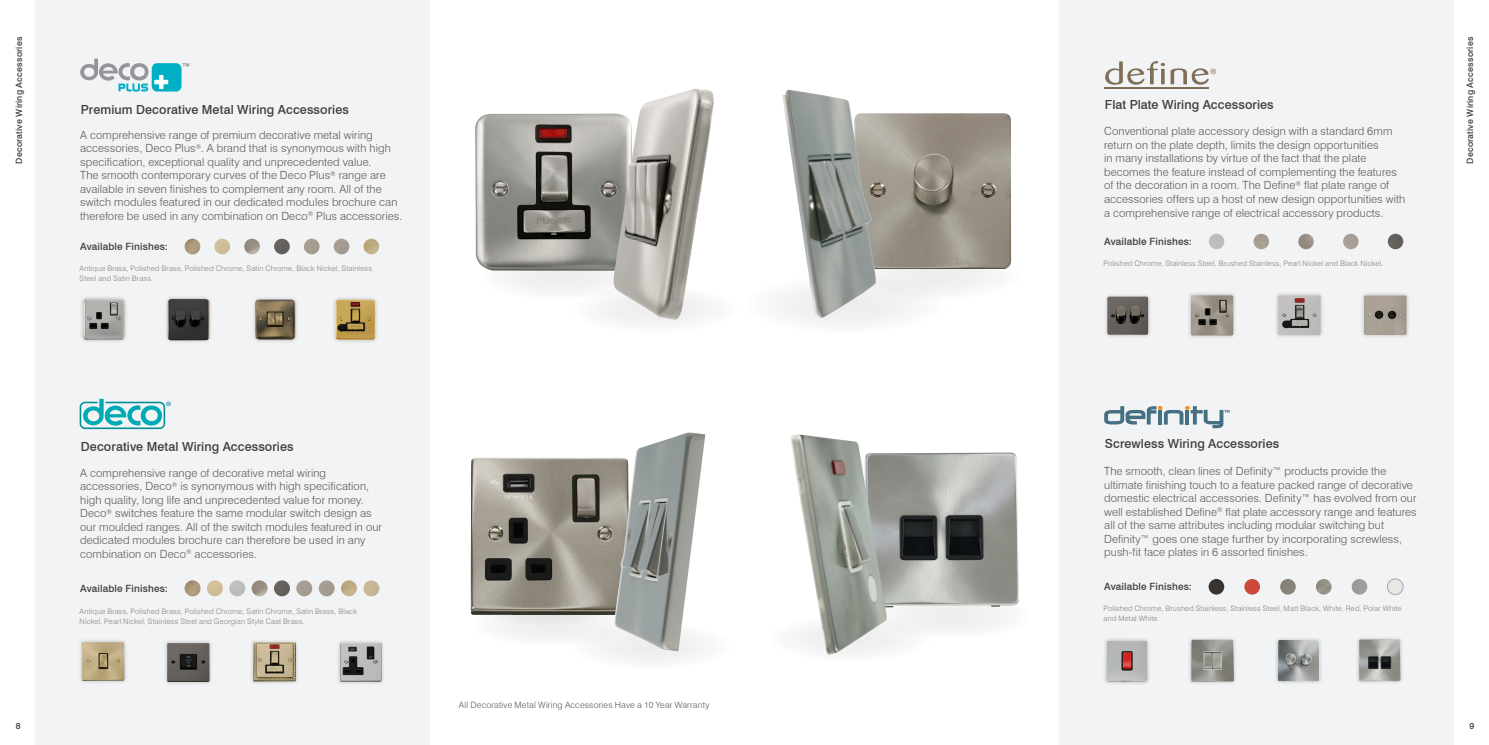
<style>
.page{position:relative;width:1489px;height:745px;background:#fff}
.page>*{position:absolute;margin:0;border:0;box-sizing:border-box;transform-origin:0 0}
.Page_Text{font:500 12.5px "Swiss 721 BT";letter-spacing:.01em;color:#3e3e3f}
.t1{font:300 11.25px/13.5px "Swiss 721 BT";letter-spacing:.01em;color:#57585a}
.Page_Text-2{font:500 10px "Swiss 721 BT";letter-spacing:.015em;color:#3e3e3f}
.Page_Text-3{font:500 8.75px "Swiss 721 BT";letter-spacing:.02em;color:#3e3e3f}
.t2{font:300 8.75px "Swiss 721 BT";letter-spacing:.02em;color:#57585a}
.t3{font:300 7.5px/10px "Swiss 721 BT";letter-spacing:.025em;color:#808285}
</style>
<div class="page">
<img style="left:475px;top:113px;width:137px;height:154px">
<div style="left:569px;top:285px;width:172px;height:48px;background:#f9f9f9;border-radius:50%"></div>
<div style="left:866px;top:592px;width:168px;height:47px;background:#f3f3f3;border-radius:50%"></div>
<div style="left:468px;top:600px;width:168px;height:47px;background:#f5f5f5;border-radius:50%"></div>
<div style="left:845px;top:250px;width:179px;height:50px;background:#f3f3f3;border-radius:50%"></div>
<div style="left:1059px;top:0;width:394px;height:744px;background:#f2f3f4"></div>
<div style="left:35px;top:0;width:394px;height:744px;background:#f2f3f4"></div>
<img style="left:1208px;top:233px;width:16px;height:16px;border-radius:8px">
<img style="left:1253px;top:233px;width:15px;height:16px;border-radius:8px">
<img style="left:1298px;top:233px;width:15px;height:16px;border-radius:8px">
<img style="left:1342px;top:233px;width:16px;height:16px;border-radius:8px">
<img style="left:1387px;top:233px;width:16px;height:16px;border-radius:8px">
<svg style="left:1105px;top:61px;width:59px;height:24px"></svg>
<hr style="left:1103px;top:87px;width:104px;height:2px;background:#806f57">
<svg style="left:1170px;top:68px;width:45px;height:17px"></svg>
<div style="left:79px;top:295px;width:49px;height:49px;background:#231f20;opacity:.25"></div>
<img style="left:83px;top:298px;width:42px;height:42px">
<div style="left:164px;top:295px;width:49px;height:49px;background:#231f20;opacity:.25"></div>
<img style="left:168px;top:299px;width:41px;height:41px">
<div style="left:251px;top:296px;width:48px;height:47px;background:#231f20;opacity:.25"></div>
<img style="left:255px;top:299px;width:40px;height:40px">
<div style="left:332px;top:296px;width:47px;height:47px;background:#231f20;opacity:.25"></div>
<img style="left:335px;top:299px;width:40px;height:41px">
<div style="left:152px;top:63px;width:29px;height:28px;background:#00aec5;border-radius:6px"></div>
<svg style="left:80px;top:59px;width:88px;height:32px"></svg>
<svg style="left:182px;top:63px;width:7px;height:3px"></svg>
<div style="left:1273px;top:635px;width:50px;height:49px;background:#231f20;opacity:.25"></div>
<img style="left:1277px;top:639px;width:42px;height:42px">
<div style="left:1354px;top:635px;width:50px;height:49px;background:#231f20;opacity:.25"></div>
<img style="left:1358px;top:639px;width:42px;height:42px">
<div style="left:1187px;top:635px;width:50px;height:50px;background:#231f20;opacity:.25"></div>
<img style="left:1190px;top:639px;width:43px;height:42px">
<img style="left:887px;top:452px;width:131px;height:155px">
<img style="left:875px;top:113px;width:136px;height:156px">
<svg style="left:477px;top:253px;width:168px;height:47px;fill:#f0f0f0"></svg>
<div style="left:1102px;top:636px;width:48px;height:49px;background:#231f20;opacity:.25"></div>
<img style="left:1106px;top:640px;width:41px;height:41px">
<img style="left:1315px;top:578px;width:16px;height:16px;border-radius:8px">
<img style="left:1351px;top:578px;width:16px;height:16px;border-radius:8px">
<img style="left:1279px;top:578px;width:16px;height:16px;border-radius:8px">
<div style="left:1387px;top:578px;width:15px;height:16px;background:#231f20;opacity:.2"></div>
<img style="left:1387px;top:578px;width:15px;height:16px;border-radius:8px">
<div style="left:1386px;top:578px;width:17px;height:16px;border:1px solid #a8a9ad;border-radius:50%"></div>
<img style="left:1244px;top:578px;width:15px;height:16px;border-radius:8px">
<img style="left:1208px;top:578px;width:16px;height:16px;border-radius:8px">
<svg style="left:1104px;top:406px;width:125px;height:22px"></svg>
<div style="left:765px;top:614px;width:168px;height:47px;background:#f8f8f8;border-radius:50%"></div>
<img style="left:790px;top:434px;width:97px;height:220px">
<img style="left:185px;top:238px;width:15px;height:16px;border-radius:8px">
<img style="left:214px;top:238px;width:16px;height:16px;border-radius:8px">
<img style="left:304px;top:238px;width:15px;height:16px;border-radius:8px">
<img style="left:244px;top:238px;width:16px;height:16px;border-radius:8px">
<img style="left:334px;top:238px;width:15px;height:16px;border-radius:8px">
<img style="left:274px;top:238px;width:16px;height:16px;border-radius:8px">
<img style="left:363px;top:238px;width:16px;height:16px;border-radius:8px">
<img style="left:185px;top:580px;width:15px;height:16px;border-radius:8px">
<img style="left:207px;top:580px;width:16px;height:16px;border-radius:8px">
<img style="left:229px;top:580px;width:16px;height:16px;border-radius:8px">
<img style="left:296px;top:580px;width:16px;height:16px;border-radius:8px">
<img style="left:252px;top:580px;width:15px;height:16px;border-radius:8px">
<img style="left:319px;top:580px;width:15px;height:16px;border-radius:8px">
<img style="left:274px;top:580px;width:16px;height:16px;border-radius:8px">
<img style="left:341px;top:580px;width:16px;height:16px;border-radius:8px">
<img style="left:363px;top:580px;width:16px;height:16px;border-radius:8px">
<div style="left:78px;top:637px;width:50px;height:47px;background:#231f20;opacity:.25"></div>
<img style="left:82px;top:641px;width:42px;height:39px">
<div style="left:163px;top:638px;width:50px;height:47px;background:#231f20;opacity:.25"></div>
<img style="left:167px;top:642px;width:42px;height:39px">
<div style="left:336px;top:638px;width:49px;height:47px;background:#231f20;opacity:.25"></div>
<img style="left:340px;top:642px;width:42px;height:39px">
<div style="left:249px;top:638px;width:50px;height:47px;background:#231f20;opacity:.25"></div>
<img style="left:253px;top:641px;width:43px;height:40px">
<svg style="left:462px;top:579px;width:162px;height:45px"></svg>
<img style="left:470px;top:457px;width:144px;height:157px">
<svg style="left:80px;top:398px;width:91px;height:31px"></svg>
<div style="left:568px;top:622px;width:167px;height:47px;background:#f7f7f7;border-radius:50%"></div>
<img style="left:614px;top:432px;width:91px;height:219px">
<div style="left:740px;top:275px;width:210px;height:58px;background:#f7f7f7;border-radius:50%"></div>
<img style="left:782px;top:90px;width:93px;height:228px">
<div style="left:1360px;top:292px;width:49px;height:46px;background:#231f20;opacity:.25"></div>
<img style="left:1363px;top:295px;width:43px;height:40px">
<div style="left:1103px;top:292px;width:49px;height:46px;background:#231f20;opacity:.25"></div>
<img style="left:1107px;top:296px;width:41px;height:38px">
<div style="left:1186px;top:291px;width:50px;height:48px;background:#231f20;opacity:.25"></div>
<img style="left:1190px;top:295px;width:43px;height:40px">
<div style="left:1274px;top:291px;width:50px;height:47px;background:#231f20;opacity:.25"></div>
<img style="left:1277px;top:295px;width:43px;height:40px">
<img style="left:612px;top:89px;width:102px;height:231px">
<p class="Page_Text-3" style="left:14px;top:164px;width:128px;rotate:-90deg">Decorative Wiring Accessories</p>
<p class="Page_Text-3" style="left:1464px;top:164px;width:128px;rotate:-90deg">Decorative Wiring Accessories</p>
<p class="Page_Text" style="left:1104px;top:97px;width:170px">Flat Plate Wiring Accessories</p>
<p class="Page_Text" style="left:81px;top:102px;width:269px">Premium Decorative Metal Wiring Accessories</p>
<p class="t1" style="left:1104px;top:124px;width:303px">Conventional plate accessory design with a standard 6mm return on the plate depth, limits the design opportunities<br>in many installations by virtue of the fact that the plate becomes the feature instead of complementing the features of the decoration in a room. The Define<sup>®</sup> flat plate range of accessories offers up a host of new design opportunities with a comprehensive range of electrical accessory products.</p>
<p class="t1" style="left:80px;top:128px;width:323px">A comprehensive range of premium decorative metal wiring accessories, Deco Plus<sup>®</sup>. A brand that is synonymous with high specification, exceptional quality and unprecedented value.<br>The smooth contemporary curves of the Deco Plus<sup>®</sup> range are available in seven finishes to complement any room. All of the switch modules featured in our dedicated modules brochure can therefore be used in any combination on Deco<sup>®</sup> Plus accessories.</p>
<p class="Page_Text-2" style="left:80px;top:240px;width:89px">Available Finishes:</p>
<p class="Page_Text-2" style="left:1104px;top:235px;width:89px">Available Finishes:</p>
<p class="t3" style="left:80px;top:263px;width:294px">Antique Brass, Polished Brass, Polished Chrome, Satin Chrome, Black Nickel, Stainless<br>Steel and Satin Brass.</p>
<p class="t3" style="left:1103px;top:258px;width:281px">Polished Chrome, Stainless Steel, Brushed Stainless, Pearl Nickel and Black Nickel.</p>
<p class="Page_Text" style="left:81px;top:438px;width:214px">Decorative Metal Wiring Accessories</p>
<p class="Page_Text" style="left:1104px;top:436px;width:176px">Screwless Wiring Accessories</p>
<p class="t1" style="left:80px;top:465px;width:303px">A comprehensive range of decorative metal wiring accessories, Deco<sup>®</sup> is synonymous with high specification, high quality, long life and unprecedented value for money.<br>Deco<sup>®</sup> switches feature the same modular switch design as our moulded ranges. All of the switch modules featured in our dedicated modules brochure can therefore be used in any combination on Deco<sup>®</sup> accessories.</p>
<p class="t1" style="left:1104px;top:464px;width:314px">The smooth, clean lines of Definity™ products provide the ultimate finishing touch to a feature packed range of decorative domestic electrical accessories. Definity™ has evolved from our well established Define<sup>®</sup> flat plate accessory range and features all of the same attributes including modular switching but Definity™ goes one stage further by incorporating screwless, push-fit face plates in 6 assorted finishes.</p>
<p class="Page_Text-2" style="left:80px;top:582px;width:89px">Available Finishes:</p>
<p class="Page_Text-2" style="left:1104px;top:579px;width:89px">Available Finishes:</p>
<p class="t3" style="left:80px;top:605px;width:279px">Antique Brass, Polished Brass, Polished Chrome, Satin Chrome, Satin Brass, Black<br>Nickel, Pearl Nickel, Stainless Steel and Georgian Style Cast Brass.</p>
<p class="t3" style="left:1103px;top:603px;width:299px">Polished Chrome, Brushed Stainless, Stainless Steel, Matt Black, White, Red, Polar White and Metal White.</p>
<p class="t2" style="left:459px;top:699px;width:252px">All Decorative Metal Wiring Accessories Have a 10 Year Warranty</p>
<p class="Page_Text-3" style="left:16px;top:719px;width:6px">8</p>
<p class="Page_Text-3" style="left:1469px;top:719px;width:6px">9</p>
</div>
